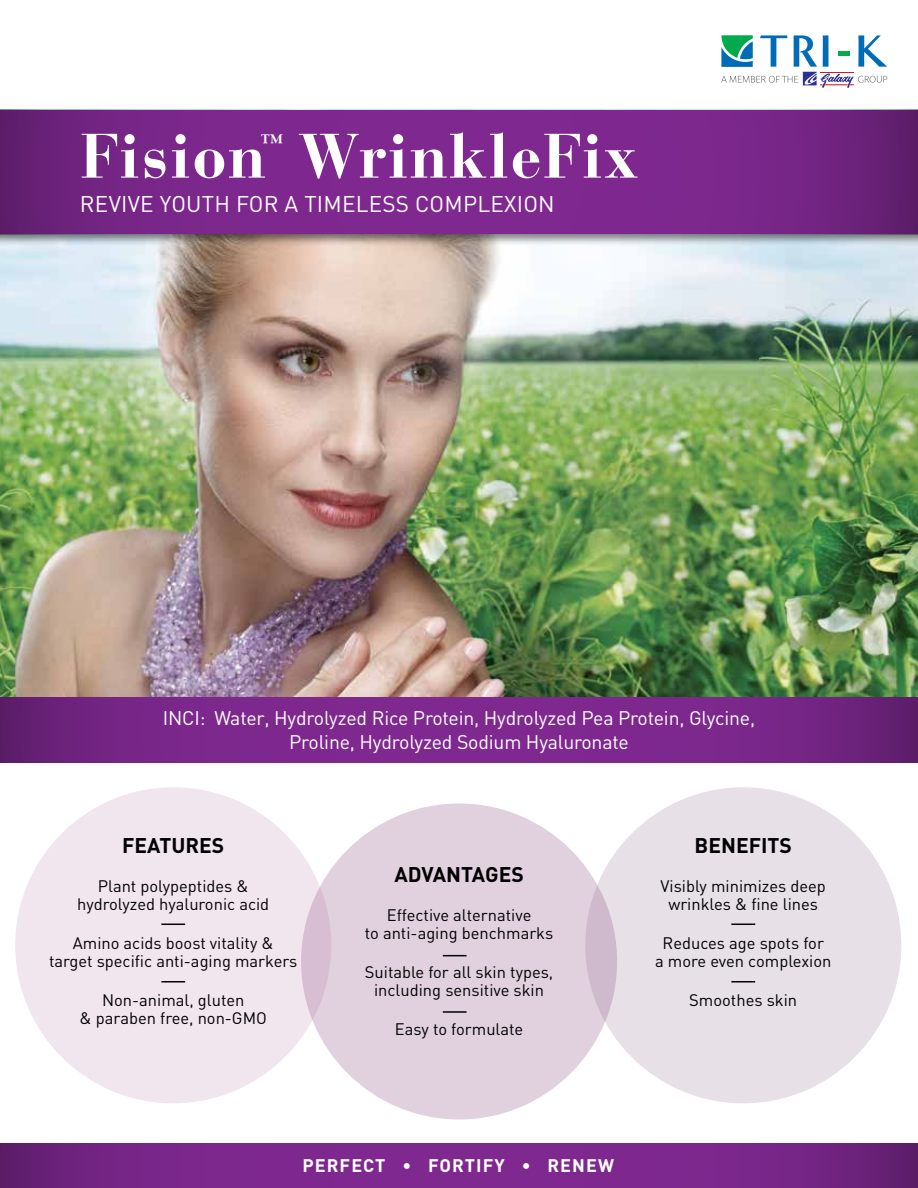
<style>
.page{position:relative;width:918px;height:1188px;background:#fff}
.page>*{position:absolute;margin:0;border:0;box-sizing:border-box;transform-origin:0 0}
.t1{font:700 62.25px "Bauer Bodoni Std";letter-spacing:.02em;color:#fff}
.t2{font:22.5px "DIN";letter-spacing:.01em;color:#fff}
.t3{font:700 22.35px "Bauer Bodoni Std";color:#fff}
.t4{font:700 21px "DIN";color:#000}
.t5{font:19.5px/23.4px "DIN";letter-spacing:-.01em;color:#fff;text-align:center}
.t6{font:700 18px "DIN";letter-spacing:.06em;color:#fff}
.t7{font:16.5px/18px "DIN";color:#000;text-align:center}
</style>
<div class="page">
<img style="left:0;top:246px;width:918px;height:452px">
<div style="left:0;top:107px;width:918px;height:139px;background:#000;opacity:.5"></div>
<svg style="left:0;top:110px;width:918px;height:125px;background:#772688"></svg>
<svg style="left:0;top:1144px;width:918px;height:44px;background:#772688"></svg>
<div style="left:15px;top:787px;width:316px;height:316px;background:#f1e5ee;border-radius:50%"></div>
<div style="left:585px;top:787px;width:316px;height:316px;background:#e7e0e6;border-radius:50%"></div>
<svg style="left:301px;top:803px;width:316px;height:317px;background:#e0cfde"></svg>
<svg style="left:721px;top:35px;width:166px;height:53px"></svg>
<svg style="left:161px;top:924px;width:24px;height:1px"></svg>
<hr style="left:443px;top:1011px;width:24px;height:2px;background:#000">
<svg style="left:731px;top:924px;width:24px;height:1px"></svg>
<hr style="left:731px;top:981px;width:24px;height:2px;background:#000">
<svg style="left:443px;top:955px;width:24px;height:1px"></svg>
<svg style="left:0;top:698px;width:918px;height:65px;background:#772688"></svg>
<hr style="left:161px;top:981px;width:24px;height:2px;background:#000">
<h3 class="t3" style="left:261px;top:129px;width:24px">™</h3>
<h1 class="t1" style="left:298px;top:119px;width:342px">WrinkleFix</h1>
<h1 class="t1" style="left:80px;top:119px;width:188px">Fision</h1>
<h2 class="t2" style="left:80px;top:190px;width:476px">REVIVE YOUTH FOR A TIMELESS COMPLEXION</h2>
<p class="t5" style="left:163px;top:706px;width:594px">INCI: Water, Hydrolyzed Rice Protein, Hydrolyzed Pea Protein, Glycine,<br>Proline, Hydrolyzed Sodium Hyaluronate</p>
<p class="t4" style="left:122px;top:831px;width:104px">FEATURES</p>
<p class="t7" style="left:77px;top:876px;width:194px">Plant polypeptides &amp; hydrolyzed hyaluronic acid</p>
<p class="t7" style="left:49px;top:933px;width:250px">Amino acids boost vitality &amp; target specific anti-aging markers</p>
<p class="t7" style="left:80px;top:990px;width:189px">Non-animal, gluten<br>&amp; paraben free, non-GMO</p>
<p class="t4" style="left:394px;top:860px;width:131px">ADVANTAGES</p>
<p class="t7" style="left:365px;top:905px;width:190px">Effective alternative<br>to anti-aging benchmarks</p>
<p class="t7" style="left:365px;top:962px;width:190px">Suitable for all skin types, including sensitive skin</p>
<p class="t7" style="left:395px;top:1020px;width:130px">Easy to formulate</p>
<p class="t4" style="left:695px;top:831px;width:99px">BENEFITS</p>
<p class="t7" style="left:661px;top:876px;width:167px">Visibly minimizes deep wrinkles &amp; fine lines</p>
<p class="t7" style="left:655px;top:933px;width:178px">Reduces age spots for<br>a more even complexion</p>
<p class="t7" style="left:689px;top:990px;width:109px">Smoothes skin</p>
<p class="t6" style="left:302px;top:1154px;width:313px">PERFECT • FORTIFY • RENEW</p>
</div>
